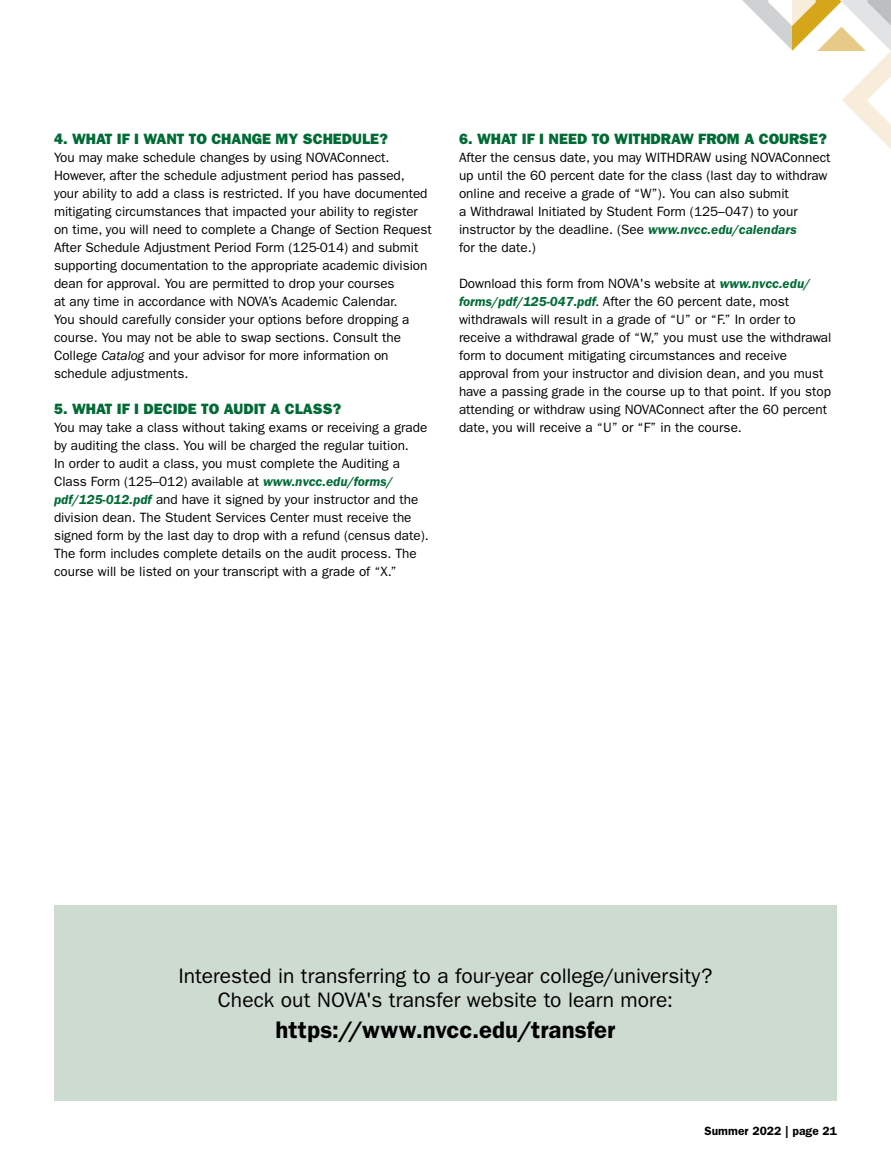
<style>
.page{position:relative;width:891px;height:1176px;background:#fff}
.page>*{position:absolute;margin:0;border:0;box-sizing:border-box;transform-origin:0 0}
.t1{font:600 24px "ITC Franklin Gothic Std";letter-spacing:.005em;color:#000}
.t2{font:21px/24px "ITC Franklin Gothic Std";color:#000;text-align:center}
.t3{font:15px "ITC Franklin Gothic Std Hvy";color:#006b35}
.t4{font:13.5px/18px "ITC Franklin Gothic Std";color:#000}
.t5{font:600 12px "ITC Franklin Gothic Std";letter-spacing:.005em;color:#000}
.s1{font-style:italic}
.s2{font-weight:600;font-style:italic;color:#006b35}
</style>
<div class="page">
<svg style="left:742px;top:0;width:149px;height:149px"></svg>
<div style="left:54px;top:904px;width:783px;height:196px;background:#cedbd0"></div>
<p class="t3" style="left:54px;top:130px;width:336px">4. WHAT IF I WANT TO CHANGE MY SCHEDULE?</p>
<p class="t4" style="left:54px;top:149px;width:379px">You may make schedule changes by using NOVAConnect.<br>However, after the schedule adjustment period has passed, your ability to add a class is restricted. If you have documented mitigating circumstances that impacted your ability to register on time, you will need to complete a Change of Section Request After Schedule Adjustment Period Form (125-014) and submit supporting documentation to the appropriate academic division dean for approval. You are permitted to drop your courses<br>at any time in accordance with NOVA’s Academic Calendar.<br>You should carefully consider your options before dropping a course. You may not be able to swap sections. Consult the College <span class="s1">Catalog</span> and your advisor for more information on schedule adjustments.</p>
<p class="t3" style="left:54px;top:400px;width:289px">5. WHAT IF I DECIDE TO AUDIT A CLASS?</p>
<p class="t4" style="left:54px;top:419px;width:376px">You may take a class without taking exams or receiving a grade by auditing the class. You will be charged the regular tuition.<br>In order to audit a class, you must complete the Auditing a Class Form (125–012) available at <span class="s2">www.nvcc.edu/forms/ pdf/125-012.pdf</span> and have it signed by your instructor and the division dean. The Student Services Center must receive the signed form by the last day to drop with a refund (census date).<br>The form includes complete details on the audit process. The course will be listed on your transcript with a grade of “X.”</p>
<p class="t3" style="left:459px;top:130px;width:370px">6. WHAT IF I NEED TO WITHDRAW FROM A COURSE?</p>
<p class="t4" style="left:459px;top:149px;width:373px">After the census date, you may WITHDRAW using NOVAConnect up until the 60 percent date for the class (last day to withdraw online and receive a grade of “W”). You can also submit<br>a Withdrawal Initiated by Student Form (125–047) to your instructor by the deadline. (See <span class="s2">www.nvcc.edu/calendars<br></span>for the date.)</p>
<p class="t4" style="left:459px;top:274px;width:374px">Download this form from NOVA's website at <span class="s2">www.nvcc.edu/ forms/pdf/125-047.pdf</span><span class="s1">.</span> After the 60 percent date, most withdrawals will result in a grade of “U” or “F.” In order to receive a withdrawal grade of “W,” you must use the withdrawal form to document mitigating circumstances and receive approval from your instructor and division dean, and you must have a passing grade in the course up to that point. If you stop attending or withdraw using NOVAConnect after the 60 percent date, you will receive a “U” or “F” in the course.</p>
<h2 class="t2" style="left:179px;top:963px;width:535px">Interested in transferring to a four-year college/university?<br>Check out NOVA's transfer website to learn more:</h2>
<h1 class="t1" style="left:276px;top:1015px;width:341px">https://www.nvcc.edu/transfer</h1>
<p class="t5" style="left:705px;top:1123px;width:134px">Summer 2022 | page 21</p>
</div>
